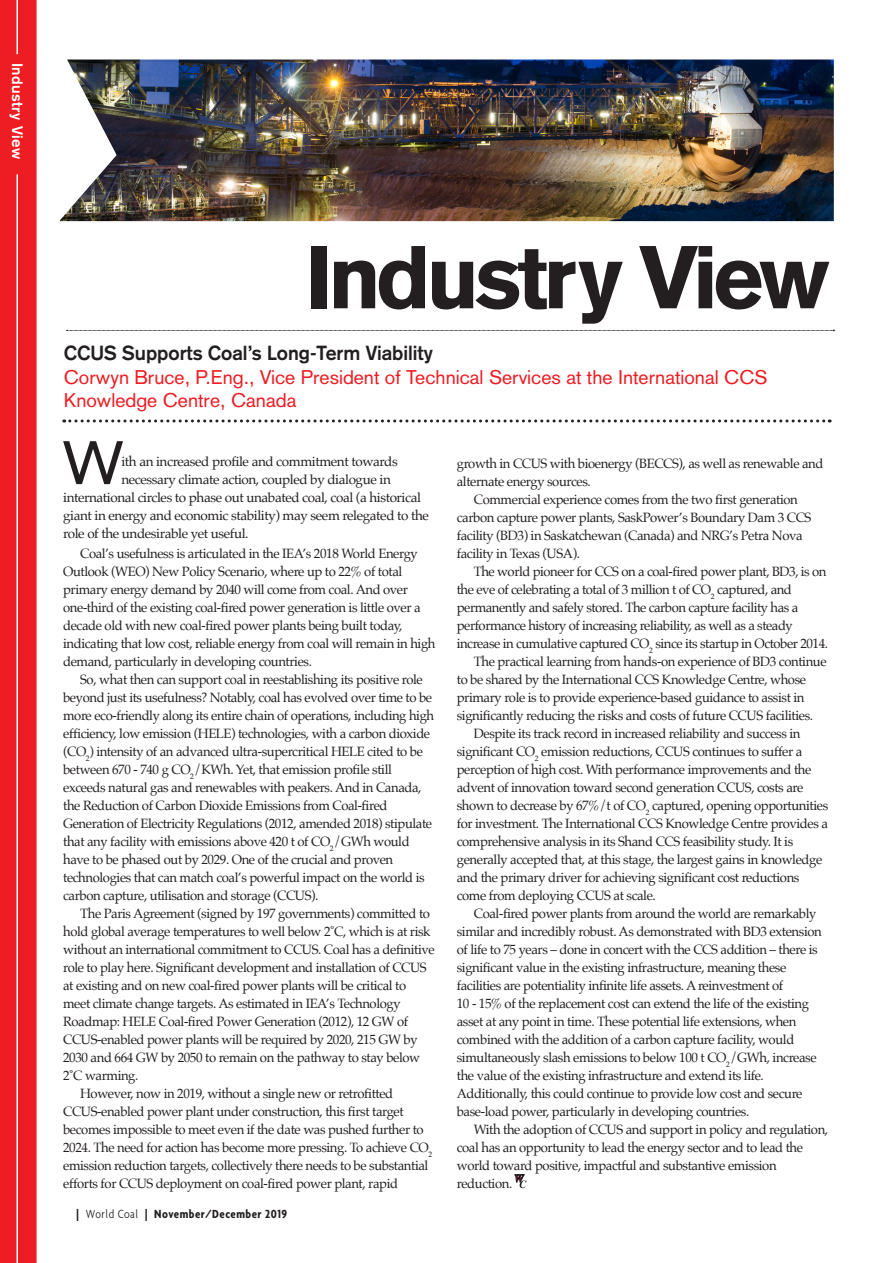
<style>
.page{position:relative;width:893px;height:1263px;background:#fff}
.page>*{position:absolute;margin:0;border:0;box-sizing:border-box;transform-origin:0 0}
.t1{font:900 87.45px "Akzidenz Grotesk";letter-spacing:-.06em;color:#231f20}
.First_Paragraph_of_N{font:60.3px "Akzidenz Grotesk";color:#231f20}
.t2{font:700 20.1px "Akzidenz Grotesk";color:#231f20}
.t3{font:19.5px/23.4px "Akzidenz Grotesk";color:#ee1d23}
.t4{font:700 15px "Akzidenz Grotesk";letter-spacing:.03em;color:#fff}
.BodyText_2015_WCL{font:13.5px/18px "Palatino";letter-spacing:-.03em;color:#231f20}
.First_Paragraph_of_N-2{font:13.5px "Palatino";letter-spacing:-.03em;color:#231f20}
.t5{font:700 condensed 12.75px "Agenda";letter-spacing:.04em;color:#231f20}
.s1{font-stretch:normal}
.s2{font-weight:300}
</style>
<div class="page">
<div style="left:0;top:0;width:37px;height:1263px;background:#ee1d23"></div>
<hr style="left:16px;top:174px;width:2px;height:1089px;background:#fff">
<hr style="left:16px;top:0;width:2px;height:54px;background:#fff">
<svg style="left:67px;top:330px;width:768px;height:1px"></svg>
<img style="left:59px;top:60px;width:775px;height:161px">
<svg style="left:515px;top:1174px;width:12px;height:14px"></svg>
<svg style="left:64px;top:419px;width:766px;height:3px"></svg>
<p class="t4" style="left:26px;top:63px;width:97px;rotate:90deg">Industry View</p>
<h1 class="t1" style="left:306px;top:225px;width:525px">Industry View</h1>
<p class="t2" style="left:64px;top:341px;width:370px">CCUS Supports Coal’s Long-Term Viability</p>
<p class="t3" style="left:64px;top:365px;width:705px">Corwyn Bruce, P.Eng., Vice President of Technical Services at the International CCS<br>Knowledge Centre, Canada</p>
<p class="First_Paragraph_of_N" style="left:63px;top:428px;width:62px">W</p>
<p class="First_Paragraph_of_N-2" style="left:121px;top:450px;width:278px">ith an increased profile and commitment towards</p>
<p class="First_Paragraph_of_N-2" style="left:121px;top:468px;width:271px">necessary climate action, coupled by dialogue in</p>
<p class="First_Paragraph_of_N-2" style="left:63px;top:486px;width:359px">international circles to phase out unabated coal, coal (a historical</p>
<p class="First_Paragraph_of_N-2" style="left:63px;top:504px;width:367px">giant in energy and economic stability) may seem relegated to the</p>
<p class="First_Paragraph_of_N-2" style="left:63px;top:522px;width:187px">role of the undesirable yet useful.</p>
<p class="BodyText_2015_WCL" style="left:63px;top:544px;width:374px;text-indent:17px">Coal’s usefulness is articulated in the IEA’s 2018 World Energy Outlook (WEO) New Policy Scenario, where up to 22% of total primary energy demand by 2040 will come from coal. And over one-third of the existing coal-fired power generation is little over a decade old with new coal-fired power plants being built today, indicating that low cost, reliable energy from coal will remain in high demand, particularly in developing countries.</p>
<p class="BodyText_2015_WCL" style="left:63px;top:670px;width:373px;text-indent:17px">So, what then can support coal in reestablishing its positive role beyond just its usefulness? Notably, coal has evolved over time to be more eco-friendly along its entire chain of operations, including high efficiency, low emission (HELE) technologies, with a carbon dioxide (CO<sub>2</sub>) intensity of an advanced ultra-supercritical HELE cited to be between 670 - 740 g CO<sub>2</sub>/KWh. Yet, that emission profile still exceeds natural gas and renewables with peakers. And in Canada, the Reduction of Carbon Dioxide Emissions from Coal-fired Generation of Electricity Regulations (2012, amended 2018) stipulate that any facility with emissions above 420 t of CO<sub>2</sub>/GWh would have to be phased out by 2029. One of the crucial and proven technologies that can match coal’s powerful impact on the world is carbon capture, utilisation and storage (CCUS).</p>
<p class="BodyText_2015_WCL" style="left:63px;top:904px;width:373px;text-indent:17px">The Paris Agreement (signed by 197 governments) committed to hold global average temperatures to well below 2˚C, which is at risk without an international commitment to CCUS. Coal has a definitive role to play here. Significant development and installation of CCUS at existing and on new coal-fired power plants will be critical to meet climate change targets. As estimated in IEA’s Technology Roadmap: HELE Coal-fired Power Generation (2012), 12 GW of CCUS-enabled power plants will be required by 2020, 215 GW by 2030 and 664 GW by 2050 to remain on the pathway to stay below 2˚C warming.</p>
<p class="BodyText_2015_WCL" style="left:63px;top:1084px;width:371px;text-indent:17px">However, now in 2019, without a single new or retrofitted CCUS-enabled power plant under construction, this first target becomes impossible to meet even if the date was pushed further to 2024. The need for action has become more pressing. To achieve CO<sub>2 </sub>emission reduction targets, collectively there needs to be substantial efforts for CCUS deployment on coal-fired power plant, rapid</p>
<p class="t5" style="left:76px;top:1206px;width:213px"><span class="s1">|</span> <span class="s2">World Coal</span> <span class="s1">|</span> November/December 2019</p>
<p class="BodyText_2015_WCL" style="left:457px;top:454px;width:368px">growth in CCUS with bioenergy (BECCS), as well as renewable and alternate energy sources.</p>
<p class="BodyText_2015_WCL" style="left:457px;top:490px;width:356px;text-indent:17px">Commercial experience comes from the two first generation carbon capture power plants, SaskPower’s Boundary Dam 3 CCS facility (BD3) in Saskatchewan (Canada) and NRG’s Petra Nova facility in Texas (USA).</p>
<p class="BodyText_2015_WCL" style="left:457px;top:562px;width:373px;text-indent:17px">The world pioneer for CCS on a coal-fired power plant, BD3, is on the eve of celebrating a total of 3 million t of CO<sub>2</sub> captured, and permanently and safely stored. The carbon capture facility has a performance history of increasing reliability, as well as a steady increase in cumulative captured CO<sub>2</sub> since its startup in October 2014.</p>
<p class="BodyText_2015_WCL" style="left:457px;top:652px;width:371px;text-indent:17px">The practical learning from hands-on experience of BD3 continue to be shared by the International CCS Knowledge Centre, whose primary role is to provide experience-based guidance to assist in significantly reducing the risks and costs of future CCUS facilities.</p>
<p class="BodyText_2015_WCL" style="left:457px;top:724px;width:373px;text-indent:17px">Despite its track record in increased reliability and success in significant CO<sub>2</sub> emission reductions, CCUS continues to suffer a perception of high cost. With performance improvements and the advent of innovation toward second generation CCUS, costs are shown to decrease by 67%/t of CO<sub>2</sub> captured, opening opportunities for investment. The International CCS Knowledge Centre provides a comprehensive analysis in its Shand CCS feasibility study. It is generally accepted that, at this stage, the largest gains in knowledge and the primary driver for achieving significant cost reductions come from deploying CCUS at scale.</p>
<p class="BodyText_2015_WCL" style="left:457px;top:904px;width:367px;text-indent:17px">Coal-fired power plants from around the world are remarkably similar and incredibly robust. As demonstrated with BD3 extension of life to 75 years – done in concert with the CCS addition – there is significant value in the existing infrastructure, meaning these facilities are potentiality infinite life assets. A reinvestment of<br>10 - 15% of the replacement cost can extend the life of the existing asset at any point in time. These potential life extensions, when combined with the addition of a carbon capture facility, would simultaneously slash emissions to below 100 t CO<sub>2</sub>/GWh, increase the value of the existing infrastructure and extend its life.<br>Additionally, this could continue to provide low cost and secure base-load power, particularly in developing countries.</p>
<p class="BodyText_2015_WCL" style="left:457px;top:1120px;width:373px;text-indent:17px">With the adoption of CCUS and support in policy and regulation, coal has an opportunity to lead the energy sector and to lead the world toward positive, impactful and substantive emission reduction.</p>
</div>
